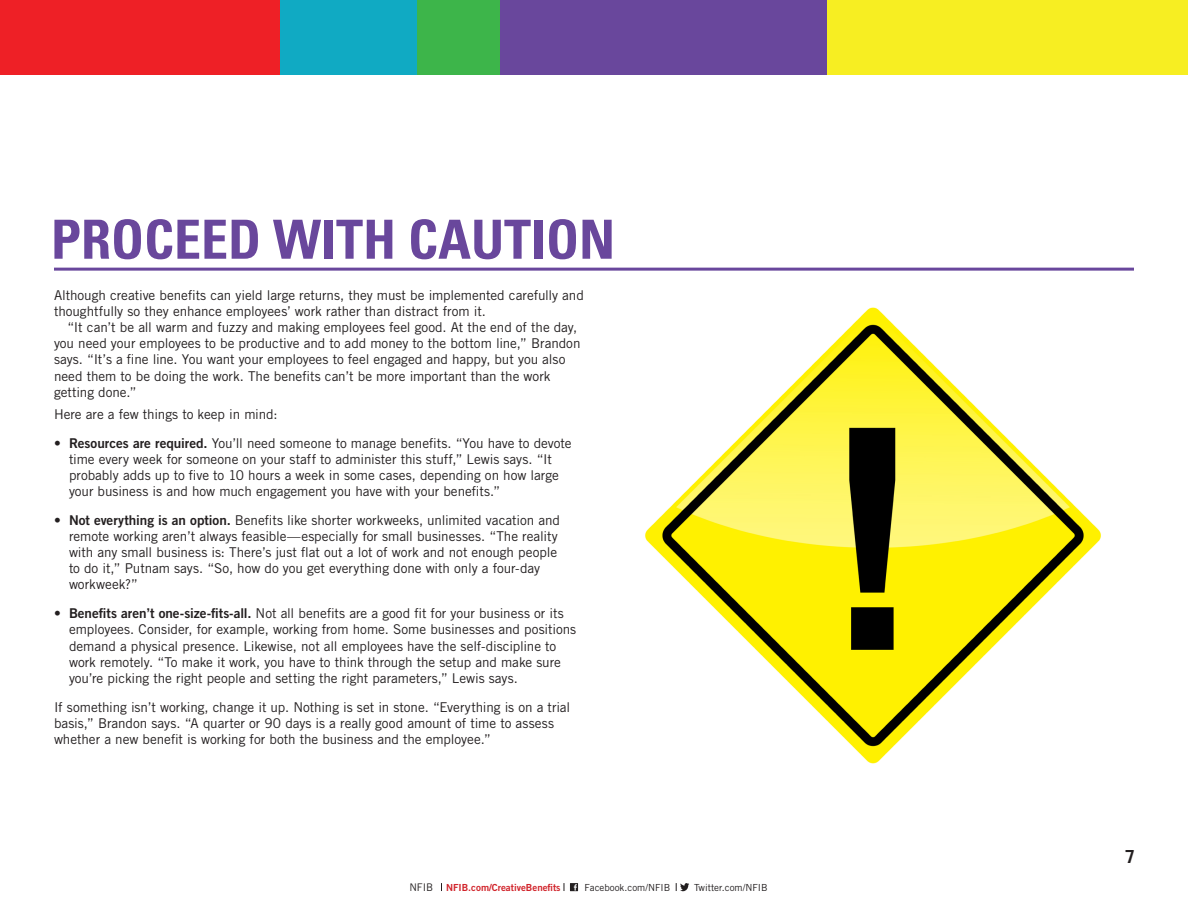
<style>
.page{position:relative;width:1188px;height:918px;background:#fff}
.page>*{position:absolute;margin:0;border:0;box-sizing:border-box;transform-origin:0 0}
.t1{font:700 condensed 54px "Univers LT Std";color:#69479c}
.t2{font:700 18px "Trade Gothic LT Std";color:#231f20}
.t3{font:13.5px/16.2px "Trade Gothic LT Std";letter-spacing:-.005em;color:#231f20}
.t4{font:9.75px "Trade Gothic LT Std";color:#231f20}
.t5{font:9.75px "Trade Gothic LT Std Bd 2";color:#d1232a}
.s1{font-family:"Trade Gothic LT Std Bd 2"}
.s2{font-family:"Trade Gothic LT Std";font-size:10.5px;color:#231f20}
</style>
<div class="page">
<div style="left:0;top:0;width:280px;height:74px;background:#ee2026"></div>
<div style="left:280px;top:0;width:137px;height:74px;background:#10aac3"></div>
<div style="left:417px;top:0;width:83px;height:74px;background:#3db54a"></div>
<div style="left:500px;top:0;width:328px;height:74px;background:#69479c"></div>
<div style="left:828px;top:0;width:360px;height:74px;background:#f7ee22"></div>
<hr style="left:54px;top:268px;width:1080px;height:3px;background:#69479c">
<img style="left:645px;top:307px;width:456px;height:457px">
<svg style="left:676px;top:883px;width:13px;height:8px"></svg>
<div style="left:570px;top:883px;width:8px;height:8px;background:#231f20"></div>
<svg style="left:574px;top:884px;width:3px;height:7px"></svg>
<p class="t1" style="left:51px;top:206px;width:566px">PROCEED WITH CAUTION</p>
<p class="t3" style="left:54px;top:287px;width:531px">Although creative benefits can yield large returns, they must be implemented carefully and thoughtfully so they enhance employees’ work rather than distract from it.</p>
<p class="t3" style="left:54px;top:319px;width:528px;text-indent:14px">“It can’t be all warm and fuzzy and making employees feel good. At the end of the day, you need your employees to be productive and to add money to the bottom line,” Brandon says. “It’s a fine line. You want your employees to feel engaged and happy, but you also need them to be doing the work. The benefits can’t be more important than the work getting done.”</p>
<p class="t3" style="left:54px;top:406px;width:225px">Here are a few things to keep in mind:</p>
<p class="t3" style="left:69px;top:435px;width:504px;text-indent:-15px">• <span class="s1">Resources are required.</span> You’ll need someone to manage benefits. “You have to devote time every week for someone on your staff to administer this stuff,” Lewis says. “It probably adds up to five to 10 hours a week in some cases, depending on how large your business is and how much engagement you have with your benefits.”</p>
<p class="t3" style="left:69px;top:512px;width:493px;text-indent:-15px">• <span class="s1">Not everything is an option.</span> Benefits like shorter workweeks, unlimited vacation and remote working aren’t always feasible—especially for small businesses. “The reality with any small business is: There’s just flat out a lot of work and not enough people to do it,” Putnam says. “So, how do you get everything done with only a four-day workweek?”</p>
<p class="t3" style="left:69px;top:605px;width:509px;text-indent:-15px">• <span class="s1">Benefits aren’t one-size-fits-all.</span> Not all benefits are a good fit for your business or its employees. Consider, for example, working from home. Some businesses and positions demand a physical presence. Likewise, not all employees have the self-discipline to work remotely. “To make it work, you have to think through the setup and make sure you’re picking the right people and setting the right parameters,” Lewis says.</p>
<p class="t3" style="left:54px;top:699px;width:518px">If something isn’t working, change it up. Nothing is set in stone. “Everything is on a trial basis,” Brandon says. “A quarter or 90 days is a really good amount of time to assess whether a new benefit is working for both the business and the employee.”</p>
<p class="t5" style="left:409px;top:881px;width:153px"><span class="s2">NFIB</span> NFIB.com/CreativeBenefits</p>
<p class="t4" style="left:584px;top:881px;width:87px">Facebook.com/NFIB</p>
<p class="t4" style="left:694px;top:881px;width:75px">Twitter.com/NFIB</p>
<p class="t2" style="left:1125px;top:846px;width:12px">7</p>
</div>
